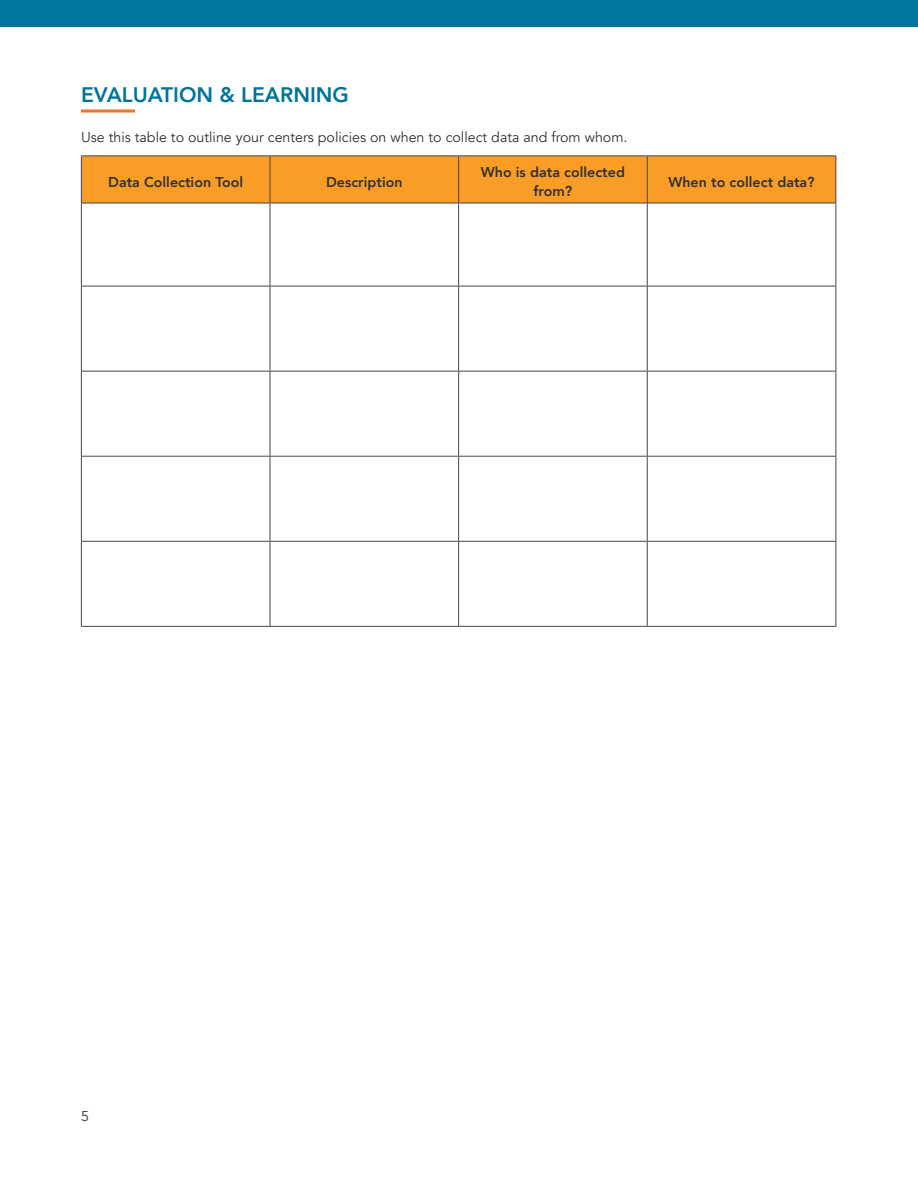
<style>
.page{position:relative;width:918px;height:1188px;background:#fff}
.page>*{position:absolute;margin:0;border:0;box-sizing:border-box;transform-origin:0 0}
.t1{font:800 21px "Avenir";color:#00749c}
.t2{font:14.25px "Avenir";color:#323232}
.t3{font:800 14.25px/19.5px "Avenir";color:#323232;text-align:center}
</style>
<div class="page">
<div style="left:0;top:0;width:918px;height:27px;background:#00749c"></div>
<hr style="left:81px;top:110px;width:54px;height:2px;background:#f47429">
<div style="left:82px;top:157px;width:754px;height:46px;background:#f99d27"></div>
<hr style="left:270px;top:156px;width:1px;height:47px;background:#464646">
<hr style="left:458px;top:156px;width:1px;height:47px;background:#464646">
<hr style="left:647px;top:156px;width:1px;height:47px;background:#464646">
<hr style="left:81px;top:203px;width:189px;height:1px;background:#464646">
<hr style="left:270px;top:203px;width:189px;height:1px;background:#464646">
<hr style="left:270px;top:203px;width:1px;height:83px;background:#464646">
<hr style="left:459px;top:203px;width:188px;height:1px;background:#464646">
<hr style="left:458px;top:203px;width:1px;height:83px;background:#464646">
<hr style="left:647px;top:203px;width:189px;height:1px;background:#464646">
<hr style="left:647px;top:203px;width:1px;height:83px;background:#464646">
<hr style="left:81px;top:286px;width:189px;height:1px;background:#464646">
<hr style="left:270px;top:286px;width:189px;height:1px;background:#464646">
<hr style="left:270px;top:286px;width:1px;height:85px;background:#464646">
<hr style="left:459px;top:286px;width:188px;height:1px;background:#464646">
<hr style="left:458px;top:286px;width:1px;height:85px;background:#464646">
<hr style="left:647px;top:286px;width:189px;height:1px;background:#464646">
<hr style="left:647px;top:286px;width:1px;height:85px;background:#464646">
<hr style="left:81px;top:371px;width:189px;height:1px;background:#464646">
<hr style="left:270px;top:371px;width:189px;height:1px;background:#464646">
<hr style="left:270px;top:372px;width:1px;height:84px;background:#464646">
<hr style="left:459px;top:371px;width:188px;height:1px;background:#464646">
<hr style="left:458px;top:372px;width:1px;height:84px;background:#464646">
<hr style="left:647px;top:371px;width:189px;height:1px;background:#464646">
<hr style="left:647px;top:372px;width:1px;height:84px;background:#464646">
<hr style="left:81px;top:456px;width:189px;height:1px;background:#464646">
<hr style="left:270px;top:456px;width:189px;height:1px;background:#464646">
<hr style="left:270px;top:457px;width:1px;height:84px;background:#464646">
<hr style="left:459px;top:456px;width:188px;height:1px;background:#464646">
<hr style="left:458px;top:457px;width:1px;height:84px;background:#464646">
<hr style="left:647px;top:456px;width:189px;height:1px;background:#464646">
<hr style="left:647px;top:457px;width:1px;height:84px;background:#464646">
<hr style="left:81px;top:541px;width:189px;height:1px;background:#464646">
<hr style="left:270px;top:541px;width:189px;height:1px;background:#464646">
<hr style="left:270px;top:542px;width:1px;height:84px;background:#464646">
<hr style="left:459px;top:541px;width:188px;height:1px;background:#464646">
<hr style="left:458px;top:542px;width:1px;height:84px;background:#464646">
<hr style="left:647px;top:541px;width:189px;height:1px;background:#464646">
<hr style="left:647px;top:542px;width:1px;height:84px;background:#464646">
<hr style="left:81px;top:156px;width:189px;height:1px;background:#464646">
<hr style="left:81px;top:156px;width:1px;height:47px;background:#464646">
<hr style="left:270px;top:156px;width:189px;height:1px;background:#464646">
<hr style="left:459px;top:156px;width:188px;height:1px;background:#464646">
<hr style="left:647px;top:156px;width:189px;height:1px;background:#464646">
<hr style="left:836px;top:156px;width:1px;height:47px;background:#464646">
<hr style="left:81px;top:203px;width:1px;height:83px;background:#464646">
<hr style="left:836px;top:203px;width:1px;height:83px;background:#464646">
<hr style="left:81px;top:286px;width:1px;height:85px;background:#464646">
<hr style="left:836px;top:286px;width:1px;height:85px;background:#464646">
<hr style="left:81px;top:372px;width:1px;height:84px;background:#464646">
<hr style="left:836px;top:372px;width:1px;height:84px;background:#464646">
<hr style="left:81px;top:457px;width:1px;height:84px;background:#464646">
<hr style="left:836px;top:457px;width:1px;height:84px;background:#464646">
<hr style="left:81px;top:542px;width:1px;height:84px;background:#464646">
<hr style="left:836px;top:542px;width:1px;height:84px;background:#464646">
<hr style="left:81px;top:626px;width:189px;height:1px;background:#464646">
<hr style="left:270px;top:626px;width:189px;height:1px;background:#464646">
<hr style="left:459px;top:626px;width:188px;height:1px;background:#464646">
<hr style="left:647px;top:626px;width:189px;height:1px;background:#464646">
<h1 class="t1" style="left:81px;top:78px;width:269px">EVALUATION &amp; LEARNING</h1>
<p class="t2" style="left:81px;top:128px;width:548px">Use this table to outline your centers policies on when to collect data and from whom.</p>
<p class="t3" style="left:108px;top:172px;width:136px">Data Collection Tool</p>
<p class="t3" style="left:326px;top:172px;width:78px">Description</p>
<p class="t3" style="left:481px;top:162px;width:146px">Who is data collected from?</p>
<p class="t3" style="left:668px;top:172px;width:148px">When to collect data?</p>
<p class="t2" style="left:81px;top:1108px;width:9px">5</p>
</div>
